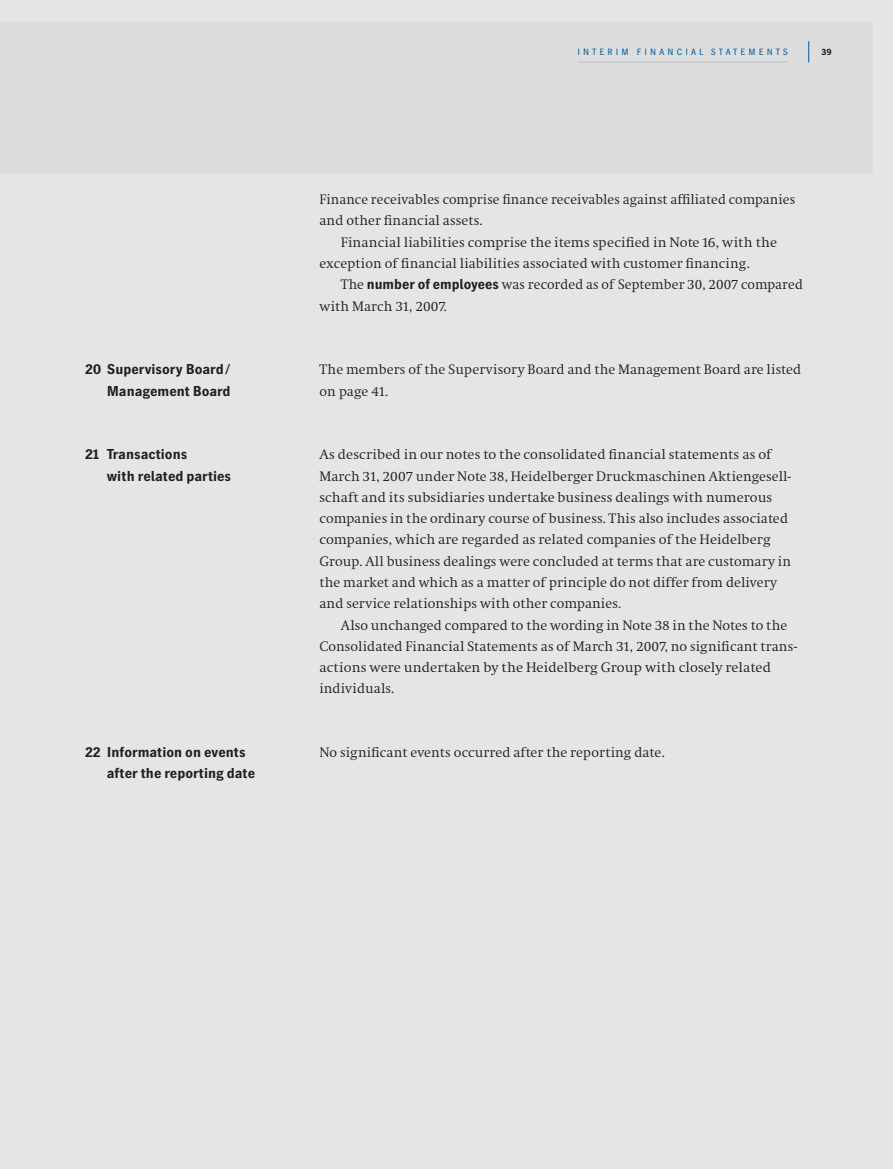
<style>
.page{position:relative;width:893px;height:1169px;background:#fff}
.page>*{position:absolute;margin:0;border:0;box-sizing:border-box;transform-origin:0 0}
.t1{font:14.25px/21.3px "HD Antiqua NM";color:#231f20}
.t2{font:700 14.25px/21.3px "HD Gothic Prop NM";color:#231f20}
.t3{font:9px "HD Gothic Prop NM";letter-spacing:.35em;color:#005d9d}
.t4{font:700 9px "HD Gothic Prop NM";color:#231f20}
.s1{font-family:"HD Gothic Prop NM";font-weight:700}
</style>
<div class="page">
<div style="left:0;top:0;width:892px;height:1168px;background:#e4e5e6"></div>
<div style="left:0;top:21px;width:872px;height:152px;background:#dcddde"></div>
<svg style="left:808px;top:41px;width:1px;height:21px"></svg>
<hr style="left:577px;top:62px;width:210px;height:1px;background:#bbbdc0">
<p class="t3" style="left:577px;top:49px;width:212px">INTERIM FINANCIAL STATEMENTS</p>
<p class="t4" style="left:821px;top:49px;width:12px">39</p>
<p class="t2" style="left:85px;top:360px;width:147px;text-align:right">20 Supervisory Board/<br>Management Board</p>
<p class="t2" style="left:107px;top:445px;width:126px;text-indent:-21px">21 Transactions<br>with related parties</p>
<p class="t1" style="left:319px;top:190px;width:477px">Finance receivables comprise finance receivables against affiliated companies and other financial assets.</p>
<p class="t1" style="left:319px;top:233px;width:459px;text-indent:21px">Financial liabilities comprise the items specified in Note 16, with the exception of financial liabilities associated with customer financing.</p>
<p class="t1" style="left:319px;top:275px;width:485px;text-indent:21px">The <span class="s1">number of employees</span> was recorded as of September 30, 2007 compared with March 31, 2007.</p>
<p class="t1" style="left:319px;top:360px;width:483px">The members of the Supervisory Board and the Management Board are listed on page 41.</p>
<p class="t1" style="left:319px;top:445px;width:473px">As described in our notes to the consolidated financial statements as of March 31, 2007 under Note 38, Heidelberger Druckmaschinen Aktiengesell&shy;schaft and its subsidiaries undertake business dealings with numerous companies in the ordinary course of business. This also includes associated companies, which are regarded as related companies of the Heidelberg Group. All business dealings were concluded at terms that are customary in the market and which as a matter of principle do not differ from delivery and service relationships with other companies.</p>
<p class="t1" style="left:319px;top:615px;width:479px;text-indent:21px">Also unchanged compared to the wording in Note 38 in the Notes to the Consolidated Financial Statements as of March 31, 2007, no significant trans&shy;actions were undertaken by the Heidelberg Group with closely related individuals.</p>
<p class="t2" style="left:85px;top:743px;width:162px">22 Information on events</p>
<p class="t1" style="left:319px;top:743px;width:346px">No significant events occurred after the reporting date.</p>
<p class="t2" style="left:107px;top:764px;width:150px">after the reporting date</p>
</div>
